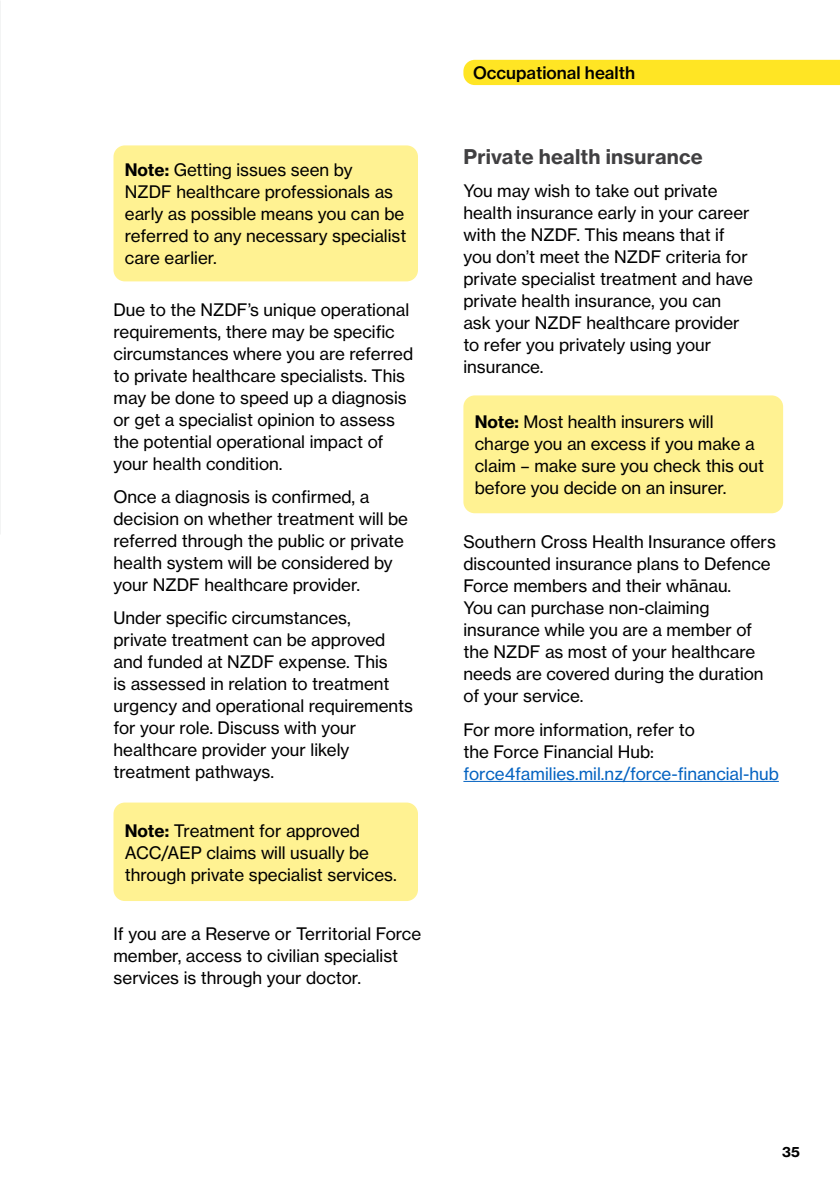
<style>
.page{position:relative;width:840px;height:1191px;background:#fff}
.page>*{position:absolute;margin:0;border:0;box-sizing:border-box;transform-origin:0 0}
.t1{font:700 20px "Haas Grot Text 75";letter-spacing:.01em;color:#414042}
.t2{font:17px/22px "Haas Grot Text 55 Roman";color:#000}
.t3{font:17px "Haas Grot Text 55 Roman";color:#0563c1}
.t4{font:500 17px "Haas Grot Text 65";color:#000}
.t5{font:700 14px "Haas Grot Text 75";color:#000}
.s1{font-family:"Haas Grot Text 75";font-weight:700}
</style>
<div class="page">
<div style="left:113px;top:145px;width:305px;height:136px;background:#fff292;border-radius:11px"></div>
<div style="left:113px;top:802px;width:305px;height:99px;background:#fff292;border-radius:11px"></div>
<hr style="left:463px;top:781px;width:315px;height:1px;background:#0563c1">
<div style="left:463px;top:395px;width:319px;height:118px;background:#fff292;border-radius:11px"></div>
<div style="left:463px;top:60px;width:376px;height:25px;background:#ffe524"></div>
<p class="t2" style="left:125px;top:159px;width:283px"><span class="s1">Note:</span> Getting issues seen by<br>NZDF healthcare professionals as early as possible means you can be referred to any necessary specialist care earlier.</p>
<p class="t2" style="left:113px;top:298px;width:301px">Due to the NZDF’s unique operational requirements, there may be specific circumstances where you are referred to private healthcare specialists. This may be done to speed up a diagnosis or get a specialist opinion to assess the potential operational impact of your health condition.</p>
<p class="t2" style="left:113px;top:485px;width:296px">Once a diagnosis is confirmed, a decision on whether treatment will be referred through the public or private health system will be considered by your NZDF healthcare provider.</p>
<p class="t2" style="left:113px;top:607px;width:301px">Under specific circumstances,<br>private treatment can be approved and funded at NZDF expense. This<br>is assessed in relation to treatment urgency and operational requirements for your role. Discuss with your healthcare provider your likely treatment pathways.</p>
<p class="t2" style="left:125px;top:819px;width:273px"><span class="s1">Note:</span> Treatment for approved<br>ACC/AEP claims will usually be through private specialist services.</p>
<p class="t2" style="left:113px;top:922px;width:309px">If you are a Reserve or Territorial Force member, access to civilian specialist services is through your doctor.</p>
<p class="t4" style="left:473px;top:63px;width:163px">Occupational health</p>
<p class="t1" style="left:463px;top:144px;width:241px">Private health insurance</p>
<p class="t2" style="left:463px;top:180px;width:291px">You may wish to take out private health insurance early in your career with the NZDF. This means that if you don’t meet the NZDF criteria for private specialist treatment and have private health insurance, you can ask your NZDF healthcare provider to refer you privately using your insurance.</p>
<p class="t2" style="left:474px;top:411px;width:291px"><span class="s1">Note:</span> Most health insurers will charge you an excess if you make a claim – make sure you check this out before you decide on an insurer.</p>
<p class="t2" style="left:463px;top:531px;width:314px">Southern Cross Health Insurance offers discounted insurance plans to Defence Force members and their whānau.<br>You can purchase non-claiming insurance while you are a member of the NZDF as most of your healthcare needs are covered during the duration of your service.</p>
<p class="t2" style="left:463px;top:718px;width:233px">For more information, refer to the Force Financial Hub:</p>
<p class="t3" style="left:463px;top:763px;width:317px">force4families.mil.nz/force-financial-hub</p>
<p class="t5" style="left:781px;top:1143px;width:19px">35</p>
</div>
